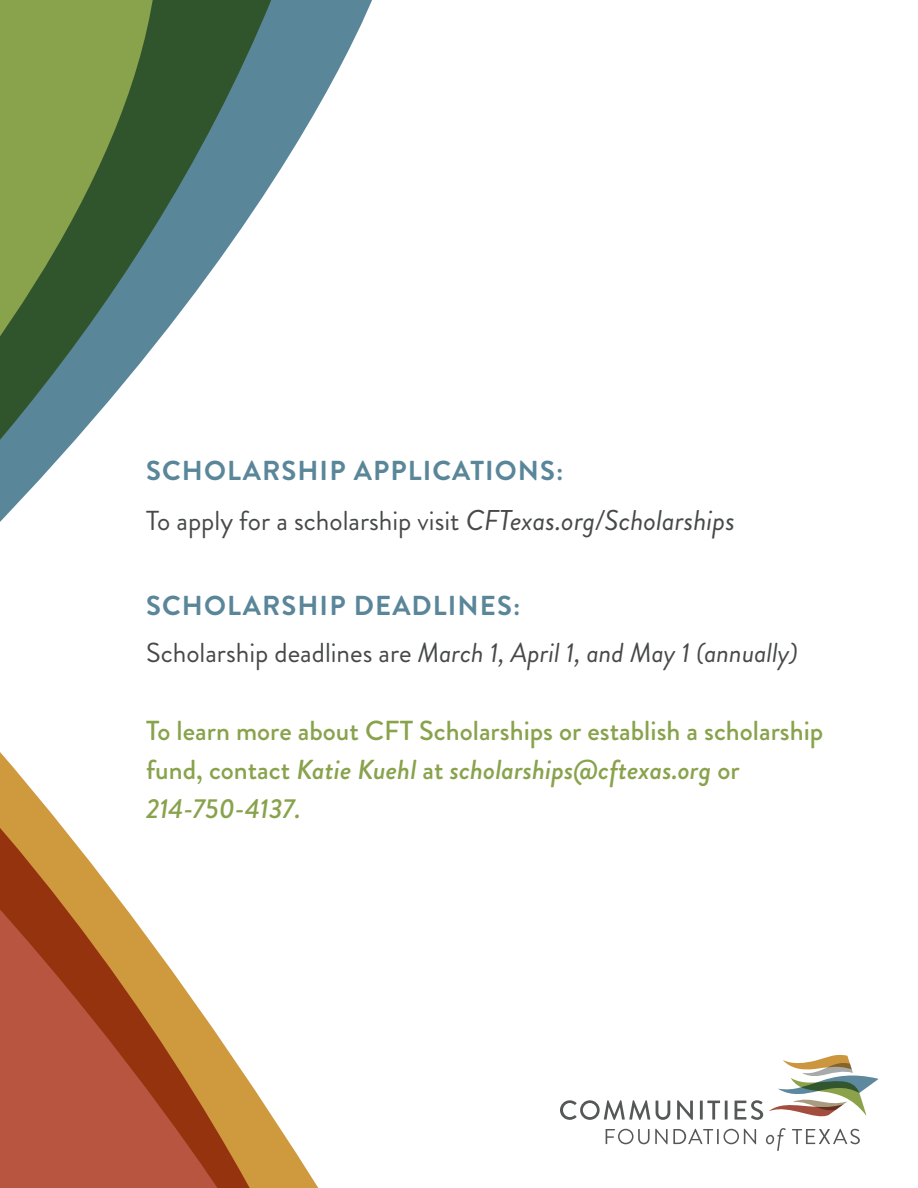
<style>
.page{position:relative;width:918px;height:1188px;background:#fff}
.page>*{position:absolute;margin:0;border:0;box-sizing:border-box;transform-origin:0 0}
.t1{font:500 27.45px/39px "Brandon Grotesque";color:#89a24c}
.t2{font:27.45px/50.1px "Brandon Grotesque";color:#474949}
.t3{font:italic 27.45px/46.5px "Brandon Grotesque";color:#474949}
.s1{font-weight:700;color:#5a869a}
.s2{font-style:italic;font-size:28.5px}
.s3{font-weight:700;font-style:normal;color:#5a869a}
.s4{font-style:normal}
.s5{font-style:italic}
</style>
<div class="page">
<svg style="left:560px;top:1100px;width:90px;height:20px"></svg>
<svg style="left:656px;top:1101px;width:14px;height:19px"></svg>
<svg style="left:677px;top:1100px;width:16px;height:20px"></svg>
<hr style="left:700px;top:1101px;width:3px;height:19px;background:#565858">
<svg style="left:707px;top:1101px;width:13px;height:19px"></svg>
<hr style="left:725px;top:1101px;width:3px;height:19px;background:#565858">
<svg style="left:735px;top:1100px;width:28px;height:20px"></svg>
<svg style="left:606px;top:1129px;width:150px;height:15px"></svg>
<svg style="left:766px;top:1128px;width:20px;height:23px"></svg>
<svg style="left:792px;top:1129px;width:68px;height:15px"></svg>
<svg style="left:769px;top:1055px;width:109px;height:61px"></svg>
<svg style="left:0;top:955px;width:318px;height:233px"></svg>
<svg style="left:0;top:0;width:372px;height:955px"></svg>
<p class="t2" style="left:146px;top:446px;width:590px"><span class="s1">SCHOLARSHIP APPLICATIONS:<br></span>To apply for a scholarship visit <span class="s2">CFTexas.org/Scholarships</span></p>
<p class="t3" style="left:146px;top:583px;width:653px"><span class="s3">SCHOLARSHIP DEADLINES:<br></span><span class="s4">Scholarship deadlines are</span> March 1, April 1, and May 1 (annually)</p>
<p class="t1" style="left:146px;top:711px;width:679px">To learn more about CFT Scholarships or establish a scholarship fund, contact <span class="s5">Katie Kuehl</span> at <span class="s5">scholarships@cftexas.org</span> or<br><span class="s5">214-750-4137.</span></p>
</div>
